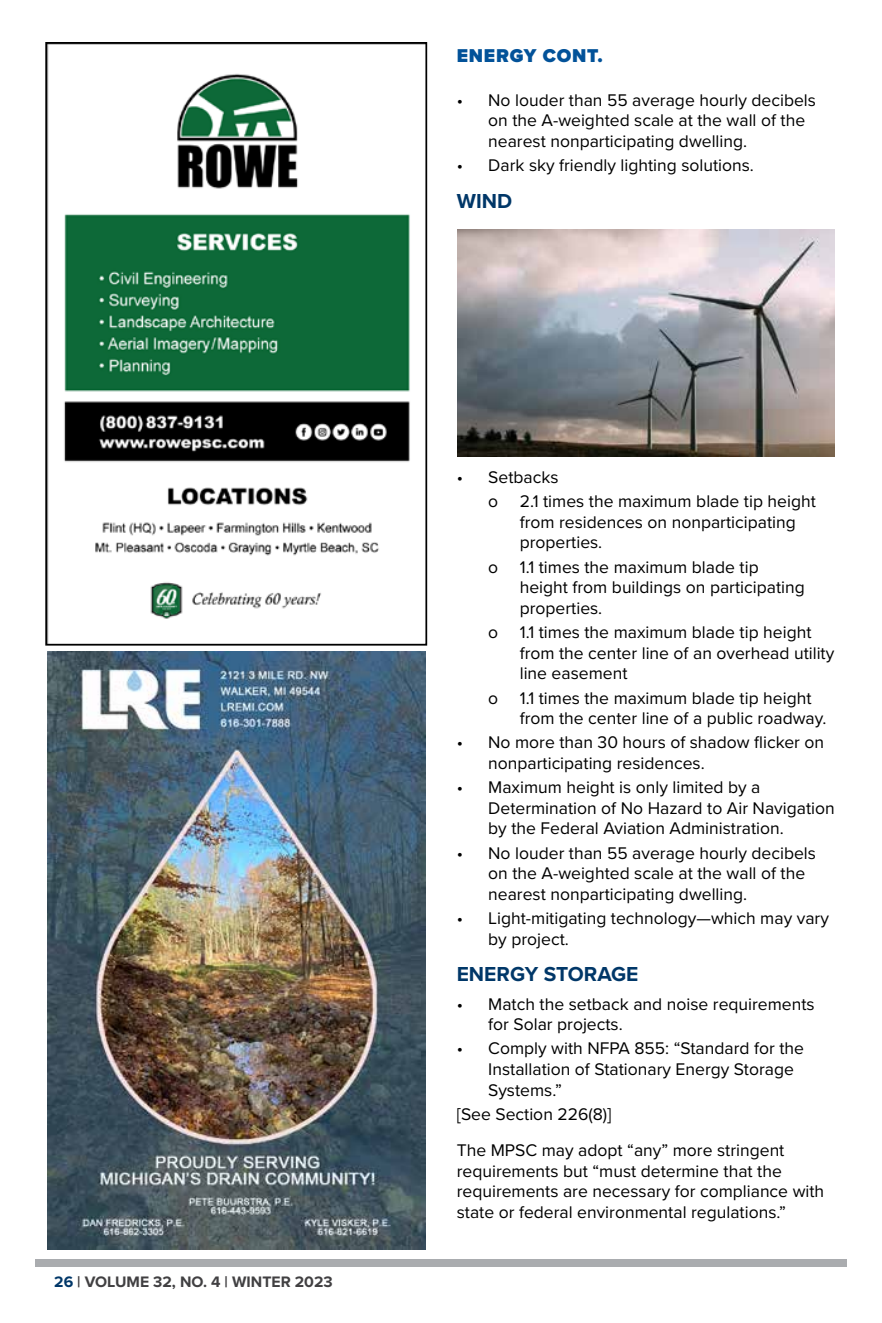
<style>
.page{position:relative;width:882px;height:1323px;background:#fff}
.page>*{position:absolute;margin:0;border:0;box-sizing:border-box;transform-origin:0 0}
.t1{font:700 21px "Proxima Nova";color:#003768}
.t2{font:900 19.25px "Proxima Nova";letter-spacing:.04em;color:#025299}
.t3{font:17.5px/20.7px "Proxima Nova";color:#000}
.t4{font:700 15.75px "Proxima Nova";color:#414042}
.s1{color:#003768}
</style>
<div class="page">
<div style="left:35px;top:1259px;width:812px;height:7px;background:#aaacaf"></div>
<img style="left:48px;top:45px;width:362px;height:598px">
<div style="left:45px;top:42px;width:382px;height:604px;border:2px solid #000"></div>
<img style="left:47px;top:651px;width:378px;height:598px">
<img style="left:457px;top:230px;width:378px;height:227px">
<p class="t4" style="left:54px;top:1270px;width:280px"><span class="s1">26</span> | VOLUME 32, NO. 4 | WINTER 2023</p>
<p class="t2" style="left:457px;top:42px;width:148px">ENERGY CONT.</p>
<p class="t3" style="left:488px;top:89px;width:329px;text-indent:-32px">• No louder than 55 average hourly decibels on the A-weighted scale at the wall of the nearest nonparticipating dwelling.</p>
<p class="t3" style="left:457px;top:154px;width:299px">• Dark sky friendly lighting solutions.</p>
<p class="t1" style="left:457px;top:185px;width:57px">WIND</p>
<p class="t3" style="left:488px;top:464px;width:329px;line-height:24.3px;text-indent:-32px">• Setbacks<br>o 2.1 times the maximum blade tip height</p>
<p class="t3" style="left:520px;top:511px;width:278px">from residences on nonparticipating properties.</p>
<p class="t3" style="left:520px;top:556px;width:287px;text-indent:-32px">o 1.1 times the maximum blade tip height from buildings on participating properties.</p>
<p class="t3" style="left:520px;top:621px;width:316px;text-indent:-32px">o 1.1 times the maximum blade tip height from the center line of an overhead utility line easement</p>
<p class="t3" style="left:520px;top:687px;width:308px;text-indent:-32px">o 1.1 times the maximum blade tip height from the center line of a public roadway.</p>
<p class="t3" style="left:488px;top:731px;width:337px;text-indent:-32px">• No more than 30 hours of shadow flicker on nonparticipating residences.</p>
<p class="t3" style="left:488px;top:776px;width:348px;text-indent:-32px">• Maximum height is only limited by a<br>Determination of No Hazard to Air Navigation by the Federal Aviation Administration.</p>
<p class="t3" style="left:488px;top:842px;width:329px;text-indent:-32px">• No louder than 55 average hourly decibels on the A-weighted scale at the wall of the nearest nonparticipating dwelling.</p>
<p class="t3" style="left:488px;top:907px;width:342px;text-indent:-32px">• Light-mitigating technology—which may vary by project.</p>
<p class="t1" style="left:457px;top:958px;width:183px">ENERGY STORAGE</p>
<p class="t3" style="left:488px;top:993px;width:328px;text-indent:-32px">• Match the setback and noise requirements for Solar projects.</p>
<p class="t3" style="left:488px;top:1038px;width:317px;text-indent:-32px">• Comply with NFPA 855: “Standard for the<br>Installation of Stationary Energy Storage<br>Systems.”</p>
<p class="t3" style="left:457px;top:1095px;width:329px;line-height:36.4px">[See Section 226(8)]<br>The MPSC may adopt “any” more stringent</p>
<p class="t3" style="left:457px;top:1160px;width:369px">requirements but “must determine that the requirements are necessary for compliance with state or federal environmental regulations.”</p>
</div>
